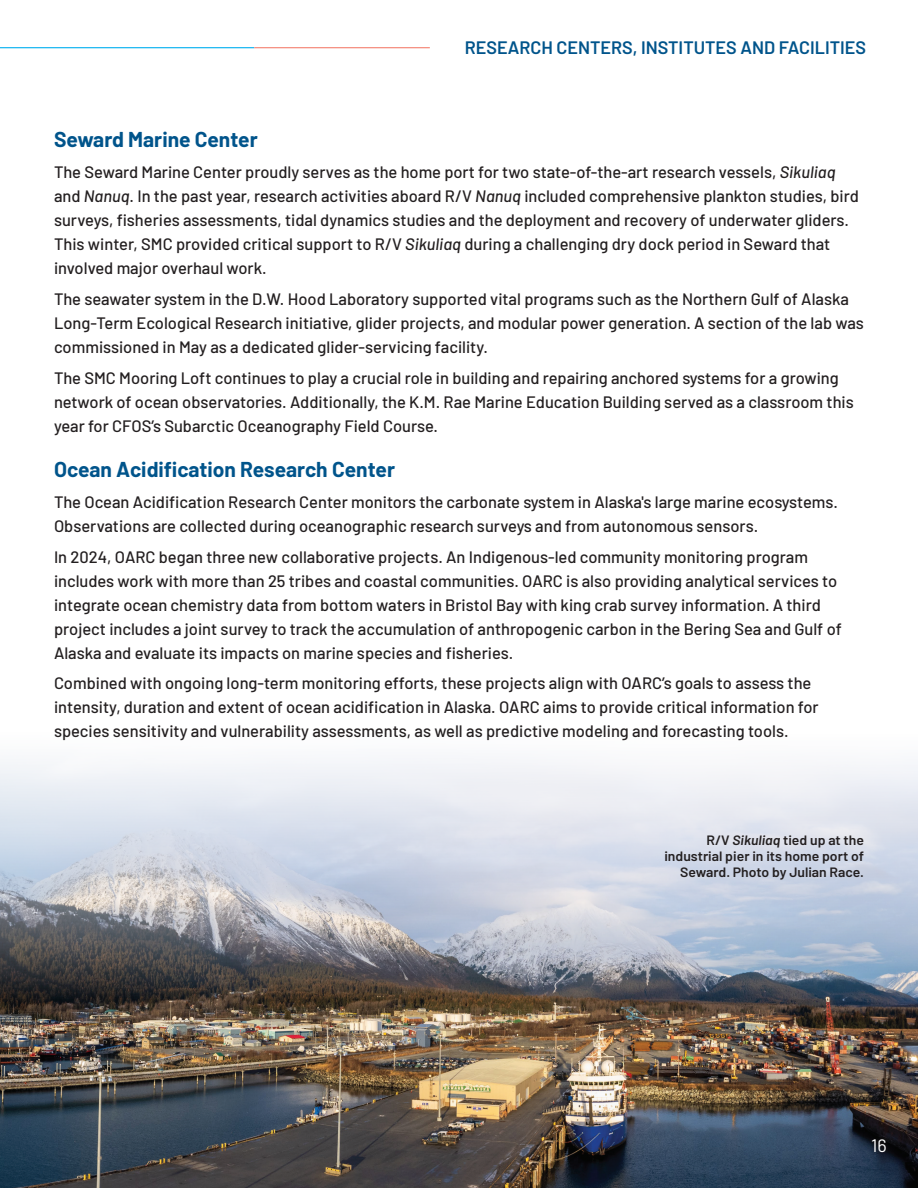
<style>
.page{position:relative;width:918px;height:1188px;background:#fff}
.page>*{position:absolute;margin:0;border:0;box-sizing:border-box;transform-origin:0 0}
.subtitle_small{font:700 21px "Barlow";color:#00548b}
.t1{font:600 18px "Barlow";color:#00548b}
.page_numbers{font:18px "Barlow";color:#fff}
.Copy_smaller{font:500 16.5px/24px "Barlow";color:#231f20}
.photo_caption{font:600 13.5px/16.2px "Barlow";color:#231f20;text-align:right;scale:1.04 1}
.s1{font-style:italic}
</style>
<div class="page">
<img style="left:0;top:1038px;width:918px;height:150px">
<img style="left:0;top:761px;width:918px;height:277px">
<hr style="left:0;top:47px;width:254px;height:1px;background:#00aeef">
<hr style="left:254px;top:47px;width:176px;height:1px;background:#f4806f">
<div style="left:868px;top:1135px;width:23px;height:21px;background:#231f20;opacity:.75"></div>
<p class="t1" style="left:465px;top:34px;width:403px">RESEARCH CENTERS, INSTITUTES AND FACILITIES</p>
<p class="subtitle_small" style="left:54px;top:124px;width:205px">Seward Marine Center</p>
<p class="Copy_smaller" style="left:54px;top:159px;width:806px">The Seward Marine Center proudly serves as the home port for two state-of-the-art research vessels, <span class="s1">Sikuliaq </span>and <span class="s1">Nanuq</span>. In the past year, research activities aboard R/V <span class="s1">Nanuq</span> included comprehensive plankton studies, bird surveys, fisheries assessments, tidal dynamics studies and the deployment and recovery of underwater gliders.<br>This winter, SMC provided critical support to R/V <span class="s1">Sikuliaq</span> during a challenging dry dock period in Seward that involved major overhaul work.</p>
<p class="Copy_smaller" style="left:54px;top:286px;width:811px">The seawater system in the D.W. Hood Laboratory supported vital programs such as the Northern Gulf of Alaska<br>Long-Term Ecological Research initiative, glider projects, and modular power generation. A section of the lab was commissioned in May as a dedicated glider-servicing facility.</p>
<p class="Copy_smaller" style="left:54px;top:364px;width:801px">The SMC Mooring Loft continues to play a crucial role in building and repairing anchored systems for a growing network of ocean observatories. Additionally, the K.M. Rae Marine Education Building served as a classroom this year for CFOS’s Subarctic Oceanography Field Course.</p>
<p class="subtitle_small" style="left:54px;top:454px;width:343px">Ocean Acidification Research Center</p>
<p class="Copy_smaller" style="left:54px;top:489px;width:786px">The Ocean Acidification Research Center monitors the carbonate system in Alaska's large marine ecosystems.<br>Observations are collected during oceanographic research surveys and from autonomous sensors.</p>
<p class="Copy_smaller" style="left:54px;top:543px;width:789px">In 2024, OARC began three new collaborative projects. An Indigenous-led community monitoring program includes work with more than 25 tribes and coastal communities. OARC is also providing analytical services to integrate ocean chemistry data from bottom waters in Bristol Bay with king crab survey information. A third project includes a joint survey to track the accumulation of anthropogenic carbon in the Bering Sea and Gulf of Alaska and evaluate its impacts on marine species and fisheries.</p>
<p class="Copy_smaller" style="left:54px;top:670px;width:766px">Combined with ongoing long-term monitoring efforts, these projects align with OARC’s goals to assess the intensity, duration and extent of ocean acidification in Alaska. OARC aims to provide critical information for species sensitivity and vulnerability assessments, as well as predictive modeling and forecasting tools.</p>
<p class="photo_caption" style="left:664px;top:831px;width:193px">R/V <span class="s1">Sikuliaq</span> tied up at the industrial pier in its home port of<br>Seward. Photo by Julian Race.</p>
<p class="page_numbers" style="left:871px;top:1132px;width:17px">16</p>
</div>
